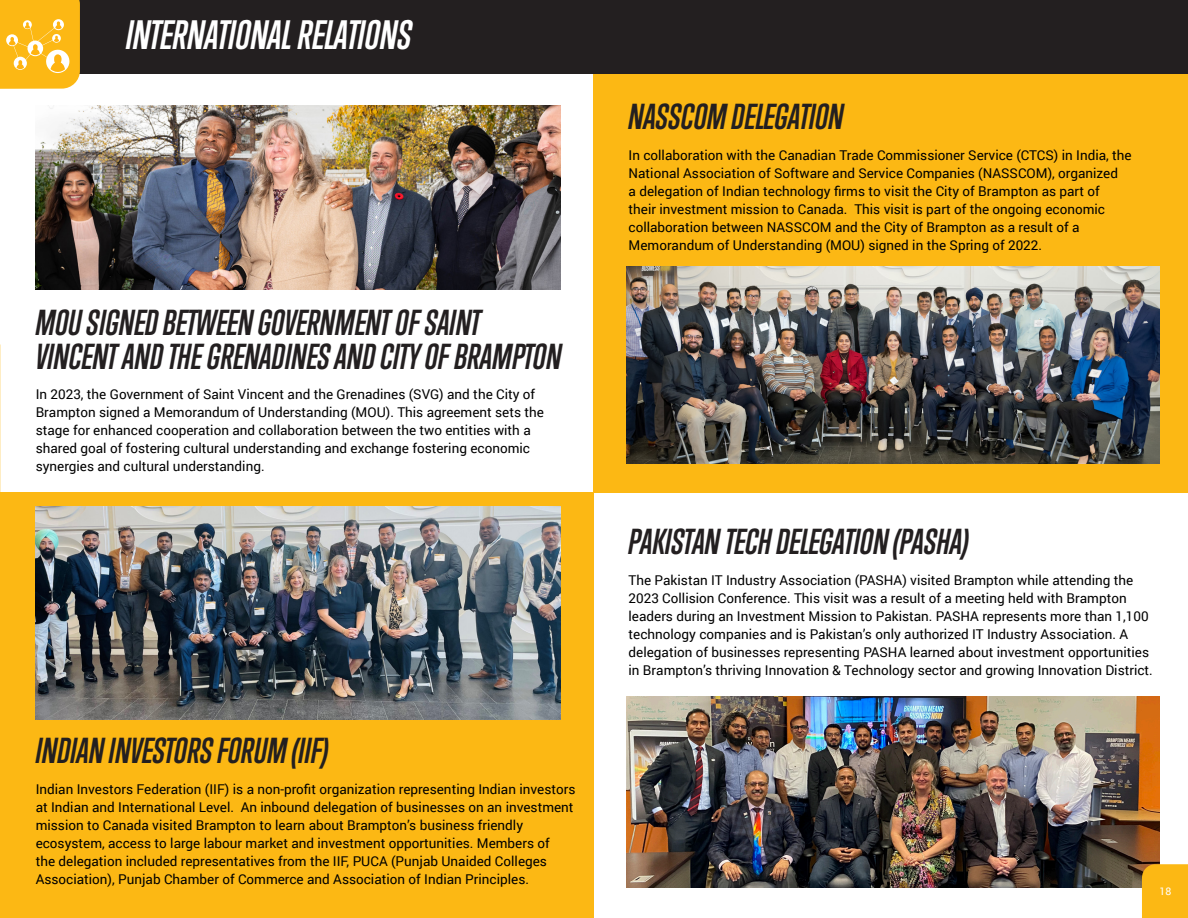
<style>
.page{position:relative;width:1188px;height:918px;background:#fff}
.page>*{position:absolute;margin:0;border:0;box-sizing:border-box;transform-origin:0 0}
.t1{font:italic 700 37.5px "Trump Gothic Pro";letter-spacing:.005em;color:#fff}
.t2{font:italic 700 33px/34.3px "Trump Gothic Pro";letter-spacing:.005em;color:#231f20}
.Body_Copy_white{font:13.5px/18px "Roboto";color:#000}
.t3{font:10.5px "Roboto";color:#fff}
</style>
<div class="page">
<div style="left:0;top:0;width:1188px;height:74px;background:#231f20"></div>
<div style="left:0;top:492px;width:594px;height:426px;background:#fcb814"></div>
<div style="left:594px;top:74px;width:594px;height:418px;background:#fcb814"></div>
<svg style="left:0;top:0;width:80px;height:89px;background:#fcc02f"></svg>
<img style="left:627px;top:267px;width:533px;height:196px">
<img style="left:627px;top:697px;width:532px;height:191px">
<img style="left:36px;top:507px;width:525px;height:212px">
<img style="left:36px;top:106px;width:525px;height:183px">
<div style="left:1142px;top:864px;width:46px;height:54px;background:#fcb814"></div>
<h1 class="t1" style="left:126px;top:12px;width:287px">INTERNATIONAL RELATIONS</h1>
<h2 class="t2" style="left:36px;top:305px;width:527px">MOU SIGNED BETWEEN GOVERNMENT OF SAINT<br>VINCENT AND THE GRENADINES AND CITY OF BRAMPTON</h2>
<p class="Body_Copy_white" style="left:36px;top:385px;width:510px">In 2023, the Government of Saint Vincent and the Grenadines (SVG) and the City of Brampton signed a Memorandum of Understanding (MOU). This agreement sets the stage for enhanced cooperation and collaboration between the two entities with a shared goal of fostering cultural understanding and exchange fostering economic synergies and cultural understanding.</p>
<h2 class="t2" style="left:36px;top:733px;width:294px">INDIAN INVESTORS FORUM (IIF)</h2>
<p class="Body_Copy_white" style="left:36px;top:780px;width:541px">Indian Investors Federation (IIF) is a non-profit organization representing Indian investors at Indian and International Level. An inbound delegation of businesses on an investment mission to Canada visited Brampton to learn about Brampton’s business friendly ecosystem, access to large labour market and investment opportunities. Members of<br>the delegation included representatives from the IIF, PUCA (Punjab Unaided Colleges Association), Punjab Chamber of Commerce and Association of Indian Principles.</p>
<h2 class="t2" style="left:629px;top:99px;width:217px">NASSCOM DELEGATION</h2>
<p class="Body_Copy_white" style="left:629px;top:145px;width:505px">In collaboration with the Canadian Trade Commissioner Service (CTCS) in India, the National Association of Software and Service Companies (NASSCOM), organized<br>a delegation of Indian technology firms to visit the City of Brampton as part of<br>their investment mission to Canada. This visit is part of the ongoing economic collaboration between NASSCOM and the City of Brampton as a result of a Memorandum of Understanding (MOU) signed in the Spring of 2022.</p>
<h2 class="t2" style="left:629px;top:525px;width:342px">PAKISTAN TECH DELEGATION (PASHA)</h2>
<p class="Body_Copy_white" style="left:629px;top:571px;width:526px">The Pakistan IT Industry Association (PASHA) visited Brampton while attending the 2023 Collision Conference. This visit was a result of a meeting held with Brampton leaders during an Investment Mission to Pakistan. PASHA represents more than 1,100 technology companies and is Pakistan’s only authorized IT Industry Association. A delegation of businesses representing PASHA learned about investment opportunities in Brampton’s thriving Innovation &amp; Technology sector and growing Innovation District.</p>
<p class="t3" style="left:1160px;top:884px;width:13px">18</p>
</div>
